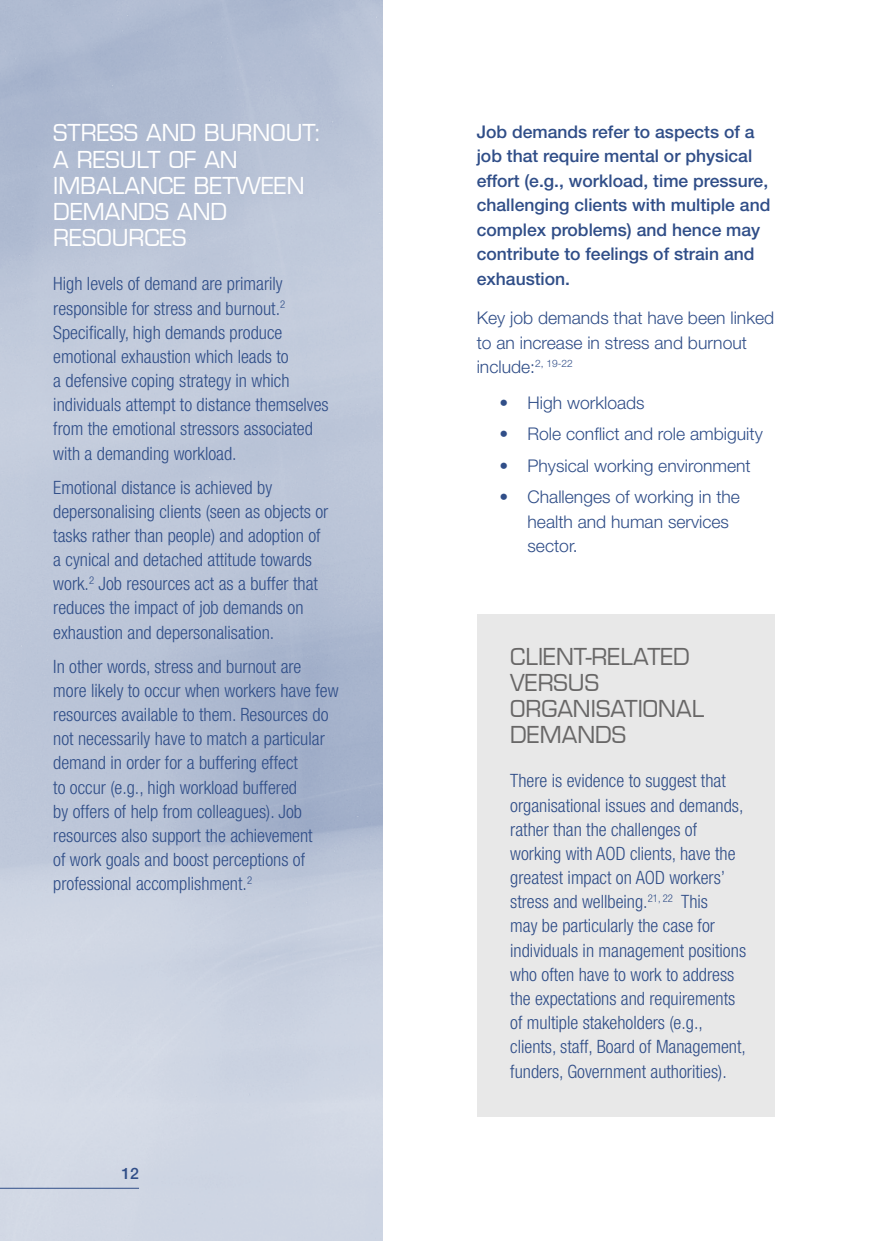
<style>
.page{position:relative;width:874px;height:1241px;background:#fff}
.page>*{position:absolute;margin:0;border:0;box-sizing:border-box;transform-origin:0 0}
.t1{font:22.75px/26.2px "Euromode Plain";color:#fff}
.t2{font:22.75px/26.2px "Euromode Plain";color:#686767}
.t3{font:300 condensed 18.38px/24.2px "Helvetica Neue";color:#304e88}
.t4{font:300 17.5px/24.5px "Helvetica Neue";color:#304e88}
.t5{font:500 17.5px/24.5px "Helvetica Neue";color:#304e88}
.t6{font:500 15.75px "Helvetica Neue";color:#304e88}
</style>
<div class="page">
<img style="left:0;top:0;width:382px;height:1240px">
<hr style="left:0;top:1187px;width:139px;height:1px;background:#304e88">
<div style="left:476px;top:613px;width:298px;height:503px;background:#e8e8e8"></div>
<p class="t1" style="left:53px;top:120px;width:270px">STRESS AND BURNOUT:<br>A RESULT OF AN<br>IMBALANCE BETWEEN<br>DEMANDS AND<br>RESOURCES</p>
<p class="t3" style="left:53px;top:271px;width:277px">High levels of demand are primarily responsible for stress and burnout.<sup>2<br></sup>Specifically, high demands produce emotional exhaustion which leads to<br>a defensive coping strategy in which individuals attempt to distance themselves from the emotional stressors associated with a demanding workload.</p>
<p class="t3" style="left:53px;top:475px;width:276px">Emotional distance is achieved by depersonalising clients (seen as objects or tasks rather than people) and adoption of a cynical and detached attitude towards work.<sup>2</sup> Job resources act as a buffer that reduces the impact of job demands on exhaustion and depersonalisation.</p>
<p class="t3" style="left:53px;top:654px;width:287px">In other words, stress and burnout are more likely to occur when workers have few resources available to them. Resources do not necessarily have to match a particular demand in order for a buffering effect<br>to occur (e.g., high workload buffered<br>by offers of help from colleagues). Job resources also support the achievement<br>of work goals and boost perceptions of professional accomplishment.<sup>2</sup></p>
<p class="t6" style="left:121px;top:1163px;width:19px">12</p>
<p class="t5" style="left:476px;top:119px;width:295px">Job demands refer to aspects of a job that require mental or physical effort (e.g., workload, time pressure, challenging clients with multiple and complex problems) and hence may contribute to feelings of strain and exhaustion.</p>
<p class="t4" style="left:476px;top:305px;width:299px">Key job demands that have been linked to an increase in stress and burnout include:<sup>2,</sup> <sup>19-22</sup></p>
<p class="t4" style="left:499px;top:390px;width:147px">• High workloads</p>
<p class="t4" style="left:499px;top:421px;width:265px">• Role conflict and role ambiguity</p>
<p class="t4" style="left:499px;top:452px;width:253px">• Physical working environment</p>
<p class="t4" style="left:527px;top:484px;width:214px;text-indent:-28px">• Challenges of working in the health and human services sector.</p>
<p class="t2" style="left:510px;top:643px;width:195px">CLIENT-RELATED<br>VERSUS<br>ORGANISATIONAL<br>DEMANDS</p>
<p class="t3" style="left:510px;top:768px;width:237px">There is evidence to suggest that organisational issues and demands, rather than the challenges of working with AOD clients, have the greatest impact on AOD workers’ stress and wellbeing.<sup>21,</sup> <sup>22</sup> This<br>may be particularly the case for individuals in management positions who often have to work to address the expectations and requirements of multiple stakeholders (e.g., clients, staff, Board of Management, funders, Government authorities).</p>
</div>
